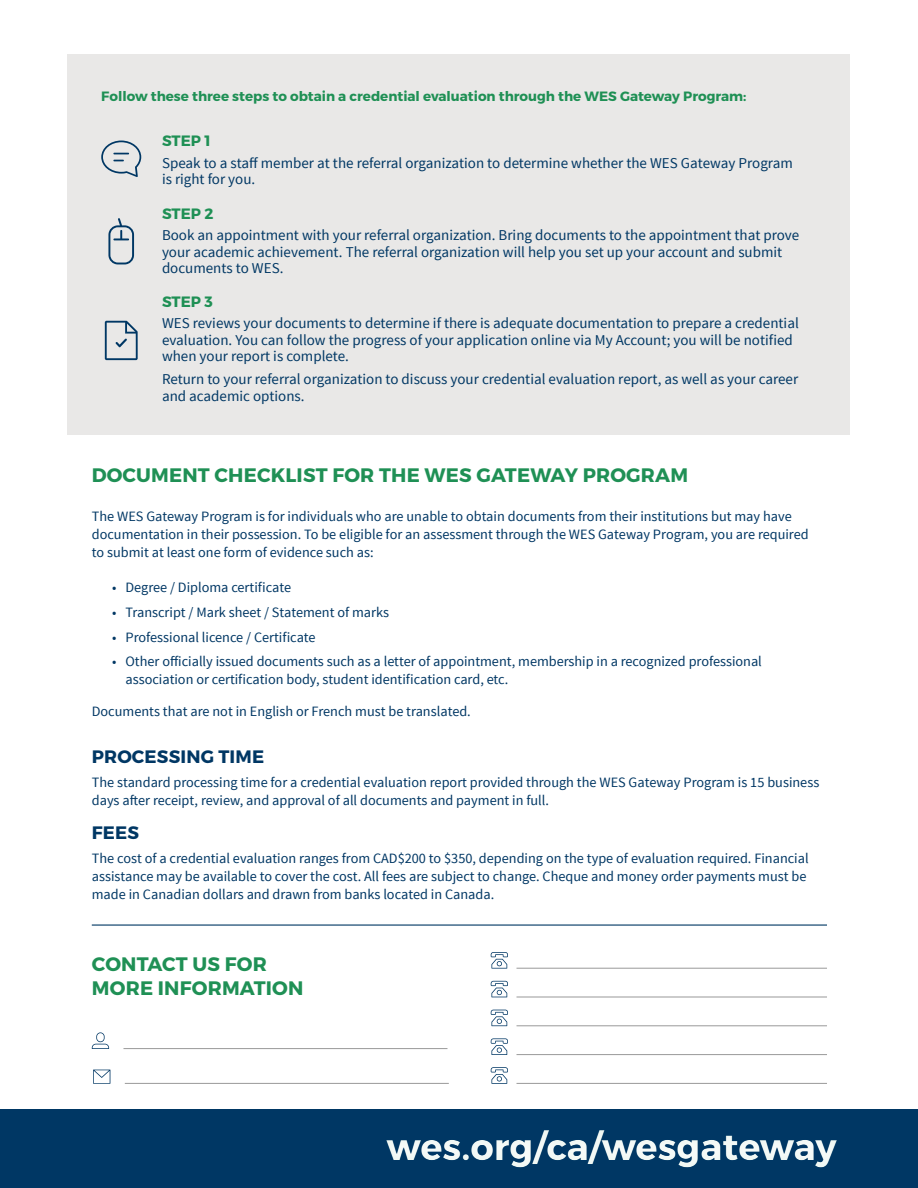
<style>
.page{position:relative;width:918px;height:1188px;background:#fff}
.page>*{position:absolute;margin:0;border:0;box-sizing:border-box;transform-origin:0 0}
.t1{font:700 36.75px "Montserrat";color:#fff}
.t2{font:700 19.5px/24px "Montserrat";letter-spacing:.01em;color:#1f9055}
.t3{font:700 18px "Montserrat";letter-spacing:.01em;color:#003764}
.t4{font:15px/16.5px "Source Sans Pro";color:#003764}
.t5{font:700 15px "Montserrat";color:#1f9055}
.t6{font:14.25px/18px "Source Sans Pro";color:#003764}
.t7{font:700 13.5px "Montserrat";color:#1f9055}
</style>
<div class="page">
<div style="left:0;top:1109px;width:918px;height:79px;background:#003764"></div>
<div style="left:68px;top:54px;width:782px;height:381px;background:#e9e8e7"></div>
<svg style="left:105px;top:321px;width:33px;height:39px"></svg>
<svg style="left:108px;top:218px;width:26px;height:46px"></svg>
<hr style="left:92px;top:924px;width:735px;height:2px;background:#003764">
<svg style="left:92px;top:1032px;width:17px;height:17px"></svg>
<hr style="left:123px;top:1048px;width:324px;height:1px;background:#999">
<svg style="left:93px;top:1070px;width:17px;height:14px"></svg>
<hr style="left:125px;top:1083px;width:324px;height:1px;background:#999">
<svg style="left:101px;top:141px;width:40px;height:36px"></svg>
<svg style="left:491px;top:952px;width:17px;height:17px"></svg>
<hr style="left:517px;top:968px;width:310px;height:1px;background:#999">
<svg style="left:491px;top:981px;width:17px;height:16px"></svg>
<hr style="left:517px;top:997px;width:310px;height:1px;background:#999">
<svg style="left:491px;top:1010px;width:17px;height:16px"></svg>
<hr style="left:517px;top:1025px;width:310px;height:1px;background:#999">
<svg style="left:491px;top:1038px;width:17px;height:17px"></svg>
<hr style="left:517px;top:1054px;width:310px;height:1px;background:#999">
<svg style="left:491px;top:1067px;width:17px;height:17px"></svg>
<hr style="left:517px;top:1083px;width:310px;height:1px;background:#999">
<p class="t7" style="left:101px;top:88px;width:647px">Follow these three steps to obtain a credential evaluation through the WES Gateway Program:</p>
<p class="t5" style="left:162px;top:132px;width:50px">STEP 1</p>
<p class="t4" style="left:162px;top:155px;width:632px">Speak to a staff member at the referral organization to determine whether the WES Gateway Program is right for you.</p>
<p class="t5" style="left:162px;top:204px;width:53px">STEP 2</p>
<p class="t4" style="left:162px;top:227px;width:639px">Book an appointment with your referral organization. Bring documents to the appointment that prove your academic achievement. The referral organization will help you set up your account and submit documents to WES.</p>
<p class="t5" style="left:162px;top:292px;width:52px">STEP 3</p>
<p class="t4" style="left:162px;top:315px;width:638px">WES reviews your documents to determine if there is adequate documentation to prepare a credential evaluation. You can follow the progress of your application online via My Account; you will be notified when your report is complete.</p>
<p class="t4" style="left:162px;top:371px;width:638px">Return to your referral organization to discuss your credential evaluation report, as well as your career and academic options.</p>
<h2 class="t2" style="left:92px;top:464px;width:598px">DOCUMENT CHECKLIST FOR THE WES GATEWAY PROGRAM</h2>
<p class="t6" style="left:92px;top:507px;width:718px">The WES Gateway Program is for individuals who are unable to obtain documents from their institutions but may have documentation in their possession. To be eligible for an assessment through the WES Gateway Program, you are required to submit at least one form of evidence such as:</p>
<p class="t6" style="left:112px;top:579px;width:181px">• Degree / Diploma certificate</p>
<p class="t6" style="left:112px;top:603px;width:279px">• Transcript / Mark sheet / Statement of marks</p>
<p class="t6" style="left:112px;top:628px;width:205px">• Professional licence / Certificate</p>
<p class="t6" style="left:126px;top:653px;width:638px;text-indent:-13px">• Other officially issued documents such as a letter of appointment, membership in a recognized professional association or certification body, student identification card, etc.</p>
<p class="t6" style="left:92px;top:702px;width:381px">Documents that are not in English or French must be translated.</p>
<p class="t3" style="left:92px;top:745px;width:174px">PROCESSING TIME</p>
<p class="t6" style="left:92px;top:774px;width:729px">The standard processing time for a credential evaluation report provided through the WES Gateway Program is 15 business days after receipt, review, and approval of all documents and payment in full.</p>
<p class="t3" style="left:92px;top:821px;width:49px">FEES</p>
<p class="t6" style="left:92px;top:850px;width:718px">The cost of a credential evaluation ranges from CAD$200 to $350, depending on the type of evaluation required. Financial assistance may be available to cover the cost. All fees are subject to change. Cheque and money order payments must be made in Canadian dollars and drawn from banks located in Canada.</p>
<h2 class="t2" style="left:92px;top:952px;width:213px">CONTACT US FOR<br>MORE INFORMATION</h2>
<h1 class="t1" style="left:387px;top:1124px;width:452px">wes.org/ca/wesgateway</h1>
</div>
